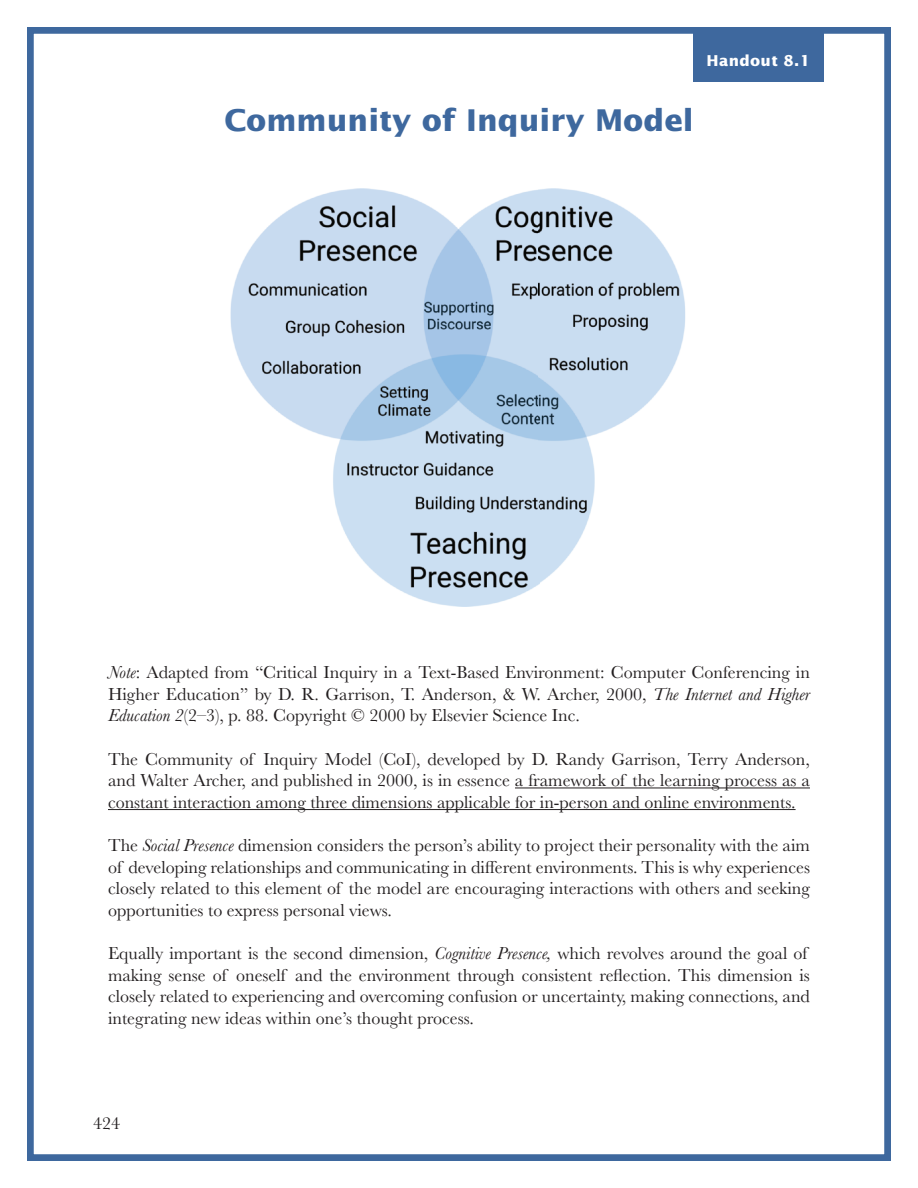
<style>
.page{position:relative;width:918px;height:1188px;background:#fff}
.page>*{position:absolute;margin:0;border:0;box-sizing:border-box;transform-origin:0 0}
.t1{font:700 30px "Lucida Sans";color:#3e689e}
.t2{font:18px/21.6px "Baskerville";color:#231f20;text-align:justify}
.t3{font:700 15px "Lucida Sans";letter-spacing:.02em;color:#fff}
.s1{font-style:italic}
</style>
<div class="page">
<div style="left:27px;top:27px;width:864px;height:1134px;border:7px solid #3e689e"></div>
<hr style="left:515px;top:788px;width:295px;height:1px;background:#231f20">
<hr style="left:108px;top:809px;width:688px;height:1px;background:#231f20">
<img style="left:230px;top:189px;width:456px;height:417px">
<div style="left:693px;top:27px;width:131px;height:55px;background:#3e689e"></div>
<h1 class="t1" style="left:224px;top:103px;width:471px">Community of Inquiry Model</h1>
<p class="t3" style="left:707px;top:52px;width:105px">Handout 8.1</p>
<p class="t2" style="left:108px;top:662px;width:704px"><span class="s1">Note</span>: Adapted from “Critical Inquiry in a Text-Based Environment: Computer Conferencing in Higher Education” by D. R. Garrison, T. Anderson, &amp; W. Archer, 2000, <span class="s1">The Internet and Higher Education 2</span>(2–3), p. 88. Copyright © 2000 by Elsevier Science Inc.</p>
<p class="t2" style="left:108px;top:748px;width:703px">The Community of Inquiry Model (CoI), developed by D. Randy Garrison, Terry Anderson, and Walter Archer, and published in 2000, is in essence a framework of the learning process as a constant interaction among three dimensions applicable for in-person and online environments.</p>
<p class="t2" style="left:108px;top:835px;width:704px">The <span class="s1">Social Presence</span> dimension considers the person’s ability to project their personality with the aim of developing relationships and communicating in different environments. This is why experiences closely related to this element of the model are encouraging interactions with others and seeking opportunities to express personal views.</p>
<p class="t2" style="left:108px;top:943px;width:704px;text-align:left">Equally important is the second dimension, <span class="s1">Cognitive Presence,</span> which revolves around the goal of making sense of oneself and the environment through consistent reflection. This dimension is closely related to experiencing and overcoming confusion or uncertainty, making connections, and integrating new ideas within one’s thought process.</p>
<p class="t2" style="left:93px;top:1112px;width:28px">424</p>
</div>
